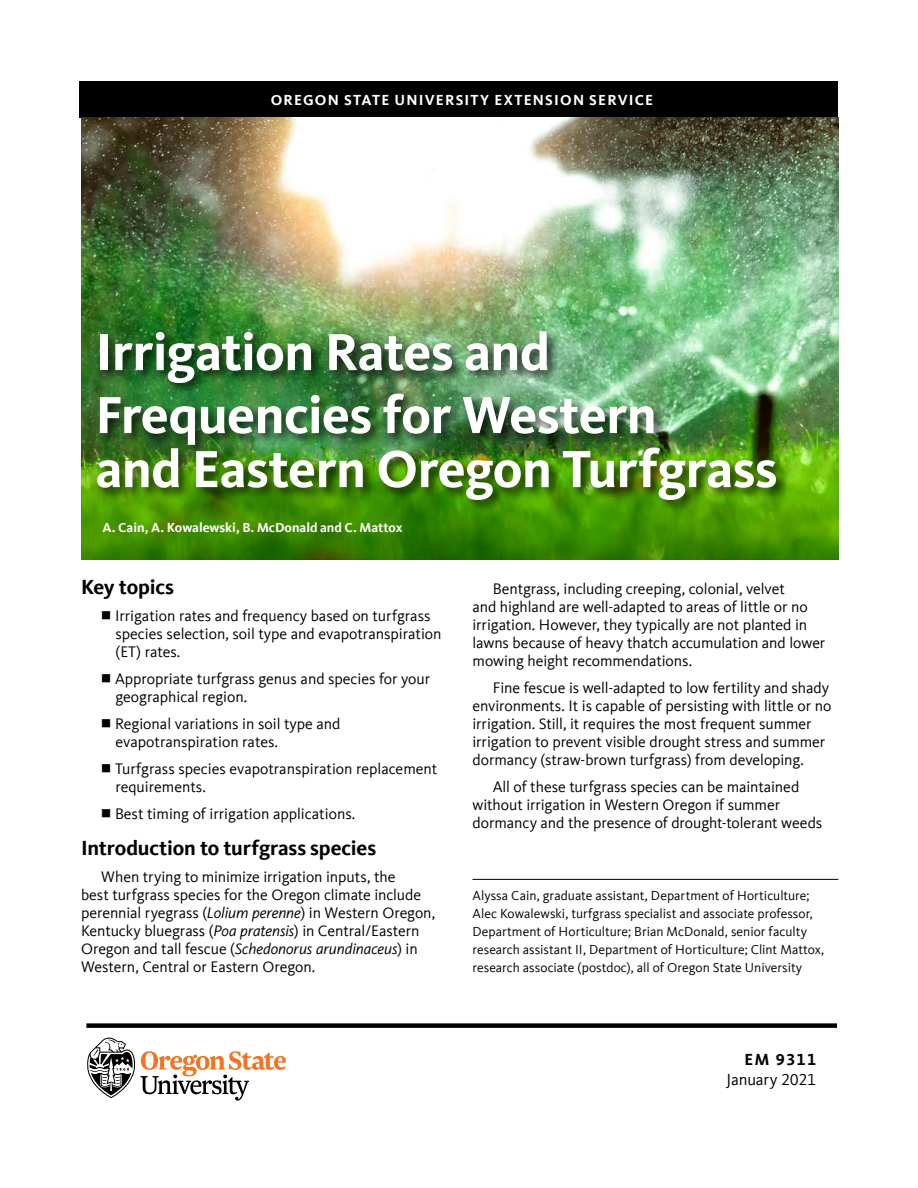
<style>
.page{position:relative;width:918px;height:1188px;background:#fff}
.page>*{position:absolute;margin:0;border:0;box-sizing:border-box;transform-origin:0 0}
.Title_EESC{font:700 54px/54px "Kievit Offc";letter-spacing:-.015em;color:#fff}
.Subhead_14{font:700 21px "Kievit Offc";letter-spacing:-.01em;color:#000}
.Pub_number{font:16.5px "Kievit Offc";letter-spacing:-.01em;color:#000}
.Pub_number-2{font:700 16.5px "Kievit Offc";letter-spacing:.095em;color:#000}
.Body_Text1{font:15.75px/18px "Kievit Offc";letter-spacing:-.005em;color:#000}
.OSUES_header{font:700 15px "Kievit Offc";letter-spacing:.08em;color:#fff}
.Author_affiliations{font:13.5px/18px "Kievit Offc";color:#000}
.Authors{font:700 13.5px "Kievit Offc";color:#fff}
.s1{font-style:italic}
</style>
<div class="page">
<div style="left:80px;top:81px;width:758px;height:37px;background:#000"></div>
<svg style="left:87px;top:1037px;width:199px;height:64px"></svg>
<div style="left:86px;top:1023px;width:751px;height:5px;background:#000"></div>
<img style="left:81px;top:117px;width:757px;height:443px">
<div style="left:94px;top:328px;width:696px;height:185px;background:#000;opacity:.75"></div>
<hr style="left:472px;top:879px;width:366px;height:1px;background:#000">
<p class="OSUES_header" style="left:271px;top:91px;width:384px">OREGON STATE UNIVERSITY EXTENSION SERVICE</p>
<p class="Title_EESC" style="left:95px;top:325px;width:456px">Irrigation Rates and</p>
<p class="Title_EESC" style="left:95px;top:388px;width:684px">Frequencies for Western<br>and Eastern Oregon Turfgrass</p>
<p class="Authors" style="left:103px;top:520px;width:301px">A. Cain, A. Kowalewski, B. McDonald and C. Mattox</p>
<h3 class="Subhead_14" style="left:81px;top:575px;width:94px">Key topics</h3>
<p class="Body_Text1" style="left:115px;top:607px;width:328px">Irrigation rates and frequency based on turfgrass species selection, soil type and evapotranspiration (ET) rates.</p>
<p class="Body_Text1" style="left:115px;top:670px;width:317px">Appropriate turfgrass genus and species for your geographical region.</p>
<p class="Body_Text1" style="left:115px;top:715px;width:227px">Regional variations in soil type and evapotranspiration rates.</p>
<p class="Body_Text1" style="left:115px;top:760px;width:324px">Turfgrass species evapotranspiration replacement requirements.</p>
<p class="Body_Text1" style="left:115px;top:805px;width:242px">Best timing of irrigation applications.</p>
<h3 class="Subhead_14" style="left:81px;top:836px;width:297px">Introduction to turfgrass species</h3>
<p class="Body_Text1" style="left:81px;top:868px;width:356px;text-indent:20px">When trying to minimize irrigation inputs, the<br>best turfgrass species for the Oregon climate include perennial ryegrass (<span class="s1">Lolium perenne</span>) in Western Oregon, Kentucky bluegrass (<span class="s1">Poa pratensis</span>) in Central/Eastern Oregon and tall fescue (<span class="s1">Schedonorus arundinaceus</span>) in Western, Central or Eastern Oregon.</p>
<p class="Body_Text1" style="left:472px;top:580px;width:354px;text-indent:20px">Bentgrass, including creeping, colonial, velvet<br>and highland are well-adapted to areas of little or no irrigation. However, they typically are not planted in lawns because of heavy thatch accumulation and lower mowing height recommendations.</p>
<p class="Body_Text1" style="left:472px;top:679px;width:360px;text-indent:20px">Fine fescue is well-adapted to low fertility and shady environments. It is capable of persisting with little or no irrigation. Still, it requires the most frequent summer irrigation to prevent visible drought stress and summer dormancy (straw-brown turfgrass) from developing.</p>
<p class="Body_Text1" style="left:472px;top:778px;width:351px;text-indent:20px">All of these turfgrass species can be maintained without irrigation in Western Oregon if summer dormancy and the presence of drought-tolerant weeds</p>
<p class="Author_affiliations" style="left:472px;top:887px;width:353px">Alyssa Cain, graduate assistant, Department of Horticulture; Alec Kowalewski, turfgrass specialist and associate professor, Department of Horticulture; Brian McDonald, senior faculty research assistant II, Department of Horticulture; Clint Mattox, research associate (postdoc), all of Oregon State University</p>
<p class="Pub_number-2" style="left:744px;top:1050px;width:73px">EM 9311</p>
<p class="Pub_number" style="left:727px;top:1070px;width:91px">January 2021</p>
</div>
